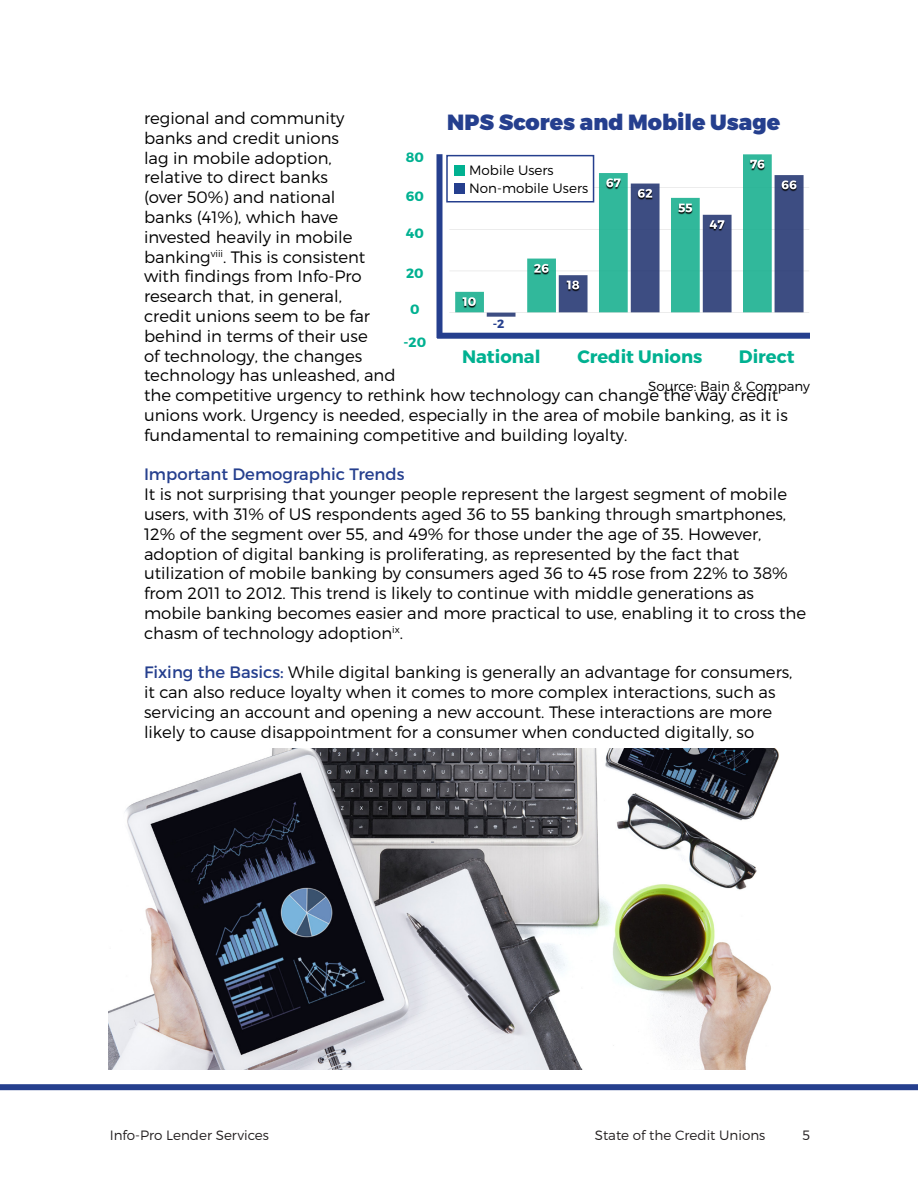
<style>
.page{position:relative;width:918px;height:1188px;background:#fff}
.page>*{position:absolute;margin:0;border:0;box-sizing:border-box;transform-origin:0 0}
.t1{font:900 21.9px "Montserrat";color:#253f8e}
.t2{font:700 18px "Montserrat";color:#00b191}
.t3{font:300 16.5px/19.8px "Montserrat";color:#000}
.t4{font:16.5px "Montserrat";color:#253f8e}
.t5{font:300 13.5px "Montserrat";color:#231f20}
.t6{font:300 13.5px "Montserrat";color:#000}
.t7{font:700 13.5px "Montserrat";color:#00b191}
.t8{font:700 12px "Montserrat";color:#253f8e}
.s1{font-weight:400;color:#253f8e}
</style>
<div class="page">
<div style="left:0;top:1084px;width:918px;height:6px;background:#253f8e"></div>
<img style="left:108px;top:749px;width:671px;height:321px">
<div style="left:436px;top:154px;width:6px;height:184px;background:#253f8e"></div>
<img style="left:446px;top:154px;width:363px;height:163px">
<div style="left:437px;top:333px;width:373px;height:6px;background:#253f8e"></div>
<div style="left:446px;top:155px;width:148px;height:47px;background:#fff;border:2px solid #253f8e"></div>
<div style="left:454px;top:165px;width:10px;height:11px;background:#00b191"></div>
<div style="left:454px;top:183px;width:10px;height:10px;background:#253f8e"></div>
<p class="t1" style="left:447px;top:108px;width:334px">NPS Scores and Mobile Usage</p>
<p class="t3" style="left:144px;top:108px;width:645px">regional and community<br>banks and credit unions<br>lag in mobile adoption,<br>relative to direct banks<br>(over 50%) and national<br>banks (41%), which have<br>invested heavily in mobile<br>banking<sup>viii</sup>. This is consistent<br>with findings from Info-Pro<br>research that, in general,<br>credit unions seem to be far<br>behind in terms of their use<br>of technology, the changes<br>technology has unleashed, and<br>the competitive urgency to rethink how technology can change the way credit unions work. Urgency is needed, especially in the area of mobile banking, as it is fundamental to remaining competitive and building loyalty.</p>
<p class="t4" style="left:144px;top:464px;width:262px">Important Demographic Trends</p>
<p class="t3" style="left:144px;top:484px;width:664px">It is not surprising that younger people represent the largest segment of mobile users, with 31% of US respondents aged 36 to 55 banking through smartphones, 12% of the segment over 55, and 49% for those under the age of 35. However, adoption of digital banking is proliferating, as represented by the fact that utilization of mobile banking by consumers aged 36 to 45 rose from 22% to 38% from 2011 to 2012. This trend is likely to continue with middle generations as mobile banking becomes easier and more practical to use, enabling it to cross the chasm of technology adoption<sup>ix</sup>.</p>
<p class="t3" style="left:144px;top:662px;width:650px"><span class="s1">Fixing the Basics:</span> While digital banking is generally an advantage for consumers, it can also reduce loyalty when it comes to more complex interactions, such as servicing an account and opening a new account. These interactions are more likely to cause disappointment for a consumer when conducted digitally, so</p>
<p class="t7" style="left:406px;top:149px;width:20px">80</p>
<p class="t6" style="left:469px;top:162px;width:86px">Mobile Users</p>
<p class="t6" style="left:469px;top:180px;width:120px">Non-mobile Users</p>
<p class="t7" style="left:406px;top:188px;width:20px">60</p>
<p class="t7" style="left:406px;top:225px;width:20px">40</p>
<p class="t7" style="left:406px;top:265px;width:19px">20</p>
<p class="t7" style="left:410px;top:301px;width:11px">0</p>
<p class="t8" style="left:493px;top:316px;width:13px">-2</p>
<p class="t7" style="left:404px;top:334px;width:24px">-20</p>
<p class="t2" style="left:462px;top:345px;width:80px">National</p>
<p class="t2" style="left:577px;top:345px;width:127px">Credit Unions</p>
<p class="t2" style="left:739px;top:345px;width:57px">Direct</p>
<p class="t6" style="left:648px;top:378px;width:163px">Source: Bain &amp; Company</p>
<p class="t5" style="left:110px;top:1127px;width:161px">Info-Pro Lender Services</p>
<p class="t5" style="left:595px;top:1127px;width:172px">State of the Credit Unions</p>
<p class="t5" style="left:802px;top:1127px;width:9px">5</p>
</div>
